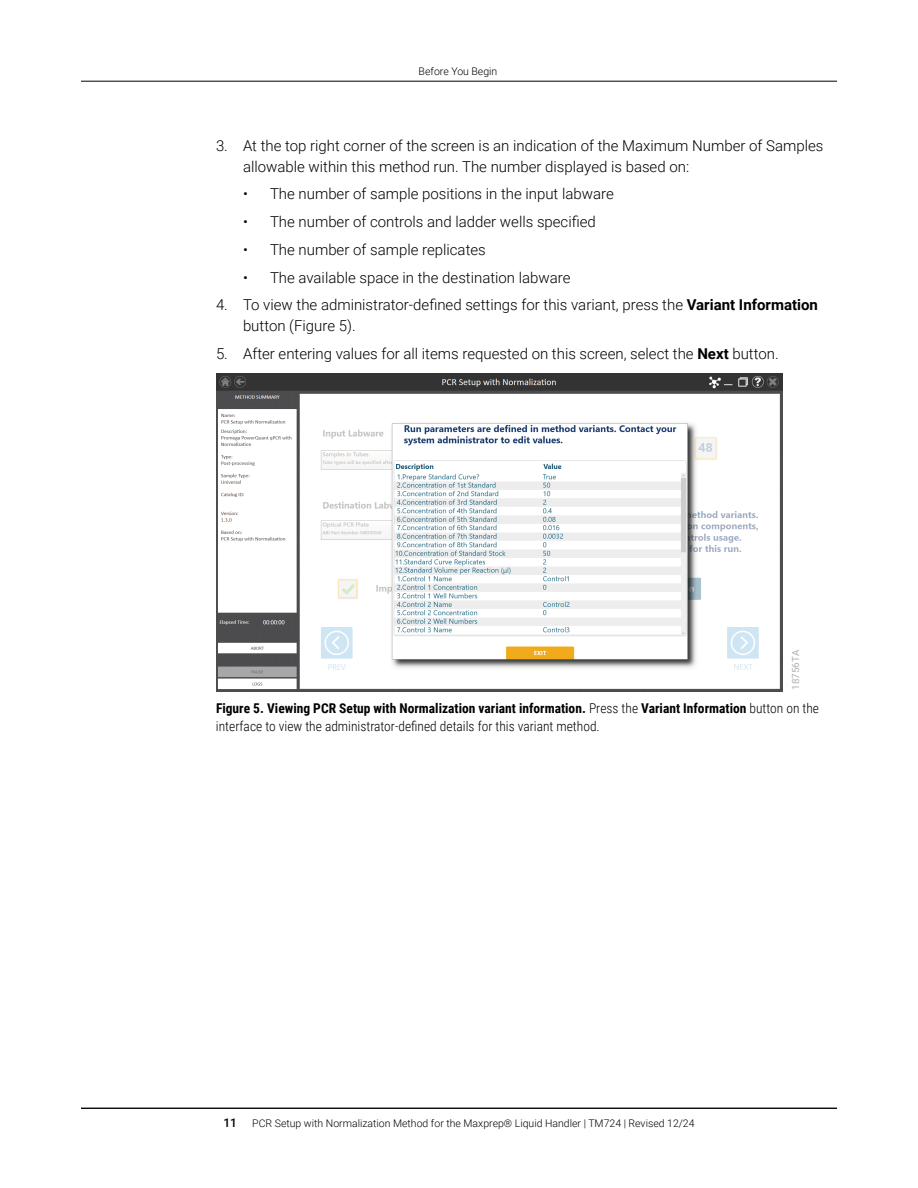
<style>
.page{position:relative;width:918px;height:1188px;background:#fff}
.page>*{position:absolute;margin:0;border:0;box-sizing:border-box;transform-origin:0 0}
.t1{font:300 15px/21px "Roboto";color:#000}
.t2{font:700 13.5px "Roboto Condensed";color:#000}
.t3{font:300 13.5px "Roboto Condensed";color:#000}
.t4{font:500 12px "Roboto";color:#000}
.t5{font:300 10.5px "Roboto";color:#000}
.t6{font:9.9px "Roboto";letter-spacing:.01em;color:#b0b0b1}
.s1{font-weight:700}
.s2{font-weight:300}
</style>
<div class="page">
<hr style="left:81px;top:1108px;width:756px;height:1px;background:#000">
<hr style="left:81px;top:81px;width:756px;height:1px;background:#000">
<img style="left:216px;top:373px;width:567px;height:319px">
<p class="t5" style="left:419px;top:64px;width:80px">Before You Begin</p>
<p class="t1" style="left:243px;top:134px;width:582px;text-indent:-27px">3. At the top right corner of the screen is an indication of the Maximum Number of Samples allowable within this method run. The number displayed is based on:</p>
<p class="t1" style="left:243px;top:183px;width:372px">• The number of sample positions in the input labware</p>
<p class="t1" style="left:243px;top:211px;width:354px">• The number of controls and ladder wells specified</p>
<p class="t1" style="left:243px;top:239px;width:244px">• The number of sample replicates</p>
<p class="t1" style="left:243px;top:266px;width:329px">• The available space in the destination labware</p>
<p class="t1" style="left:243px;top:294px;width:577px;text-indent:-27px">4. To view the administrator-defined settings for this variant, press the <span class="s1">Variant Information </span>button (Figure 5).</p>
<p class="t1" style="left:216px;top:343px;width:564px">5. After entering values for all items requested on this screen, select the <span class="s1">Next</span> button.</p>
<p class="t6" style="left:789px;top:690px;width:42px;rotate:-90deg">18756TA</p>
<p class="t2" style="left:216px;top:699px;width:605px">Figure 5. Viewing PCR Setup with Normalization variant information. <span class="s2">Press the</span> Variant Information <span class="s2">button on the</span></p>
<p class="t3" style="left:216px;top:717px;width:385px">interface to view the administrator-defined details for this variant method.</p>
<p class="t4" style="left:223px;top:1114px;width:15px">11</p>
<p class="t5" style="left:252px;top:1116px;width:444px">PCR Setup with Normalization Method for the Maxprep® Liquid Handler | TM724 | Revised 12/24</p>
</div>
